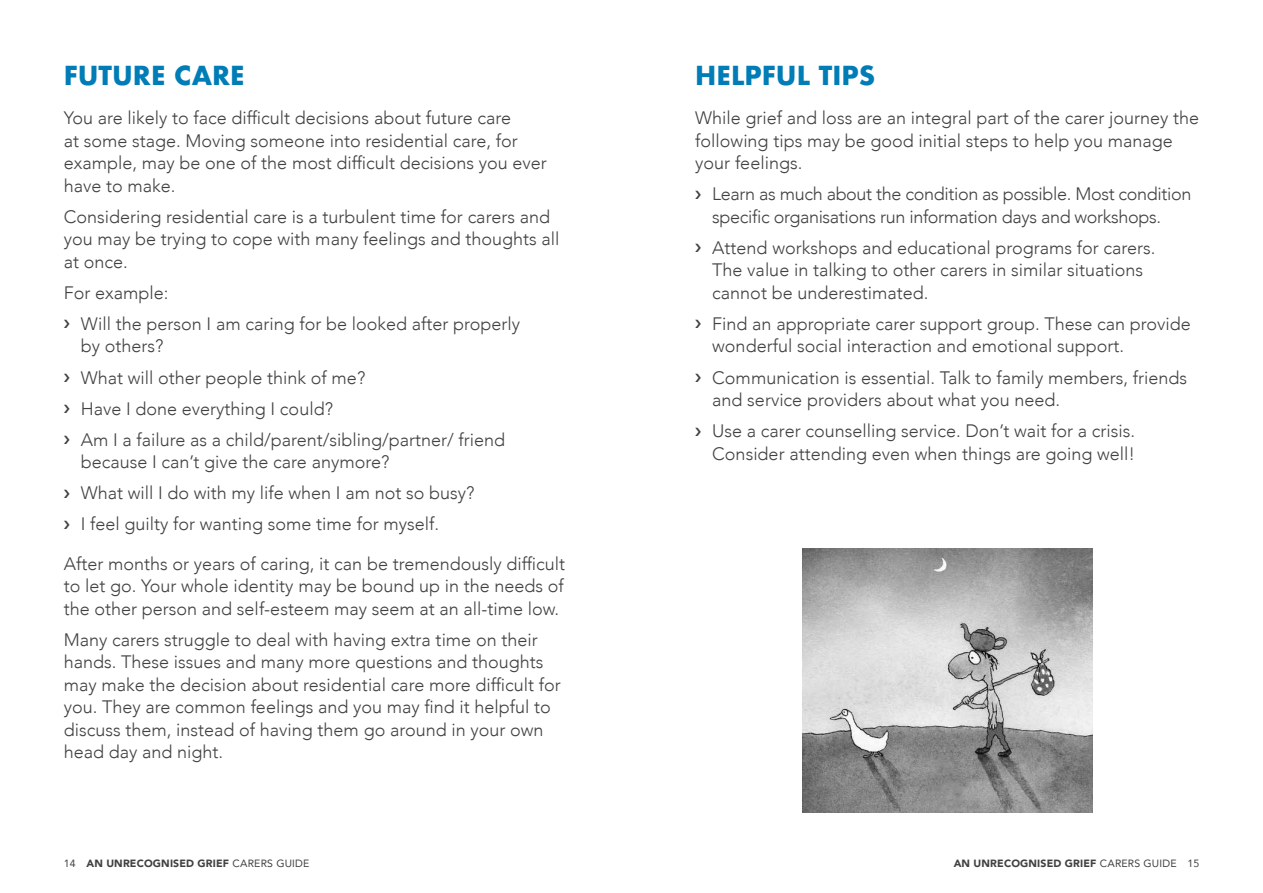
<style>
.page{position:relative;width:1263px;height:893px;background:#fff}
.page>*{position:absolute;margin:0;border:0;box-sizing:border-box;transform-origin:0 0}
.t1{font:700 25.5px "Futura";color:#007db6}
.t2{font:300 18px/22.5px "Avenir";color:#414042}
.t3{font:300 18px/22.5px "Avenir";letter-spacing:-.02em;color:#414042}
.t4{font:900 10.5px "Avenir";letter-spacing:.015em;color:#414042}
.s1{font-weight:400}
</style>
<div class="page">
<img style="left:802px;top:549px;width:290px;height:263px">
<h1 class="t1" style="left:64px;top:57px;width:182px">FUTURE CARE</h1>
<p class="t2" style="left:64px;top:107px;width:485px">You are likely to face difficult decisions about future care<br>at some stage. Moving someone into residential care, for example, may be one of the most difficult decisions you ever have to make.</p>
<p class="t2" style="left:64px;top:206px;width:497px">Considering residential care is a turbulent time for carers and you may be trying to cope with many feelings and thoughts all at once.</p>
<p class="t2" style="left:81px;top:277px;width:441px;line-height:31px;text-indent:-17px">For example:<br>Will the person I am caring for be looked after properly</p>
<p class="t2" style="left:81px;top:331px;width:426px;line-height:31px">by others?<br>What will other people think of me?<br>Have I done everything I could?<br>Am I a failure as a child/parent/sibling/partner/ friend</p>
<p class="t2" style="left:81px;top:446px;width:395px;line-height:31px">because I can’t give the care anymore?<br>What will I do with my life when I am not so busy?<br>I feel guilty for wanting some time for myself.</p>
<p class="t2" style="left:64px;top:552px;width:503px;text-align:justify">After months or years of caring, it can be tremendously difficult to let go. Your whole identity may be bound up in the needs of the other person and self-esteem may seem at an all-time low.</p>
<p class="t2" style="left:64px;top:628px;width:498px">Many carers struggle to deal with having extra time on their hands. These issues and many more questions and thoughts may make the decision about residential care more difficult for you. They are common feelings and you may find it helpful to discuss them, instead of having them go around in your own head day and night.</p>
<h1 class="t1" style="left:695px;top:57px;width:182px">HELPFUL TIPS</h1>
<p class="t2" style="left:695px;top:107px;width:505px">While grief and loss are an integral part of the carer journey the following tips may be good initial steps to help you manage your feelings.</p>
<p class="t3" style="left:712px;top:183px;width:481px">Learn as much about the condition as possible. Most condition specific organisations run information days and workshops.</p>
<p class="t2" style="left:712px;top:237px;width:445px">Attend workshops and educational programs for carers.<br>The value in talking to other carers in similar situations cannot be underestimated.</p>
<p class="t2" style="left:712px;top:313px;width:480px">Find an appropriate carer support group. These can provide wonderful social interaction and emotional support.</p>
<p class="t2" style="left:712px;top:366px;width:476px">Communication is essential. Talk to family members, friends and service providers about what you need.</p>
<p class="t2" style="left:712px;top:420px;width:424px">Use a carer counselling service. Don’t wait for a crisis.<br>Consider attending even when things are going well!</p>
<p class="t4" style="left:64px;top:855px;width:247px"><span class="s1">14</span> AN UNRECOGNISED GRIEF <span class="s1">CARERS GUIDE</span></p>
<p class="t4" style="left:954px;top:855px;width:247px">AN UNRECOGNISED GRIEF <span class="s1">CARERS GUIDE 15</span></p>
</div>
